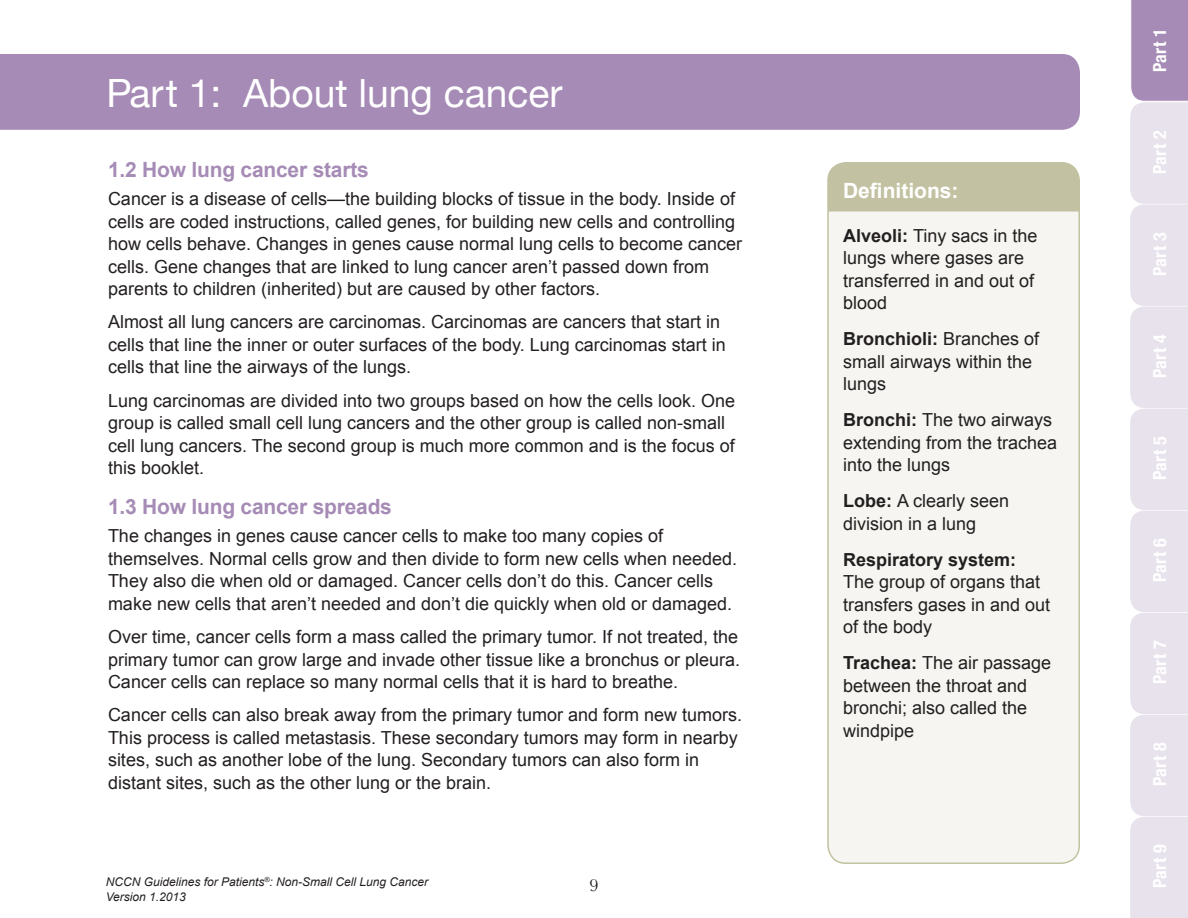
<style>
.page{position:relative;width:1188px;height:918px;background:#fff}
.page>*{position:absolute;margin:0;border:0;box-sizing:border-box;transform-origin:0 0}
.t1{font:39px "Helvetica Neue";color:#fff}
.t2{font:700 21px "Arial";letter-spacing:-.01em;color:#a58bb5}
.t3{font:700 21px "Arial";color:#fff}
.t4{font:18px/22.5px "Arial";color:#231f20}
.t5{font:700 condensed 18px "Helvetica Neue";letter-spacing:.01em;color:#fff}
.t6{font:700 18px "Arial";color:#231f20}
.t7{font:18px "Baskerville";color:#231f20}
.t8{font:italic 12px "Arial";color:#231f20}
.s1{font-weight:700}
</style>
<div class="page">
<div style="left:0;top:54px;width:1080px;height:76px;background:#a58bb5"></div>
<svg style="left:1130px;top:0;width:58px;height:918px;background:#e1d9e6"></svg>
<div style="left:828px;top:163px;width:251px;height:700px;background:#f6f5f1;border-radius:18px"></div>
<div style="left:827px;top:162px;width:253px;height:702px;border:2px solid #c2c2a2;border-radius:18px"></div>
<div style="left:828px;top:163px;width:251px;height:49px;background:#c2c2a2"></div>
<h1 class="t1" style="left:106px;top:60px;width:457px">Part 1: About lung cancer</h1>
<p class="t2" style="left:108px;top:156px;width:262px">1.2 How lung cancer starts</p>
<p class="t4" style="left:108px;top:188px;width:636px">Cancer is a disease of cells—the building blocks of tissue in the body. Inside of cells are coded instructions, called genes, for building new cells and controlling how cells behave. Changes in genes cause normal lung cells to become cancer cells. Gene changes that are linked to lung cancer aren’t passed down from parents to children (inherited) but are caused by other factors.</p>
<p class="t4" style="left:108px;top:311px;width:619px">Almost all lung cancers are carcinomas. Carcinomas are cancers that start in cells that line the inner or outer surfaces of the body. Lung carcinomas start in cells that line the airways of the lungs.</p>
<p class="t4" style="left:108px;top:389px;width:629px">Lung carcinomas are divided into two groups based on how the cells look. One group is called small cell lung cancers and the other group is called non-small cell lung cancers. The second group is much more common and is the focus of this booklet.</p>
<p class="t2" style="left:108px;top:493px;width:285px">1.3 How lung cancer spreads</p>
<p class="t4" style="left:108px;top:525px;width:631px">The changes in genes cause cancer cells to make too many copies of themselves. Normal cells grow and then divide to form new cells when needed.<br>They also die when old or damaged. Cancer cells don’t do this. Cancer cells make new cells that aren’t needed and don’t die quickly when old or damaged.</p>
<p class="t4" style="left:108px;top:626px;width:634px;text-align:justify">Over time, cancer cells form a mass called the primary tumor. If not treated, the primary tumor can grow large and invade other tissue like a bronchus or pleura.<br>Cancer cells can replace so many normal cells that it is hard to breathe.</p>
<p class="t4" style="left:108px;top:704px;width:636px">Cancer cells can also break away from the primary tumor and form new tumors.<br>This process is called metastasis. These secondary tumors may form in nearby sites, such as another lobe of the lung. Secondary tumors can also form in distant sites, such as the other lung or the brain.</p>
<p class="t8" style="left:106px;top:874px;width:324px">NCCN Guidelines for Patients<sup>®</sup>: Non-Small Cell Lung Cancer</p>
<p class="t7" style="left:590px;top:874px;width:10px">9</p>
<p class="t8" style="left:106px;top:889px;width:82px">Version 1.2013</p>
<p class="t3" style="left:843px;top:176px;width:117px">Definitions:</p>
<p class="t4" style="left:843px;top:224px;width:196px"><span class="s1">Alveoli:</span> Tiny sacs in the lungs where gases are transferred in and out of blood</p>
<p class="t4" style="left:843px;top:328px;width:198px"><span class="s1">Bronchioli:</span> Branches of small airways within the lungs</p>
<p class="t4" style="left:843px;top:409px;width:216px"><span class="s1">Bronchi:</span> The two airways extending from the trachea into the lungs</p>
<p class="t4" style="left:843px;top:490px;width:168px"><span class="s1">Lobe:</span> A clearly seen division in a lung</p>
<p class="t6" style="left:843px;top:547px;width:175px">Respiratory system:</p>
<p class="t4" style="left:843px;top:571px;width:209px">The group of organs that transfers gases in and out of the body</p>
<p class="t4" style="left:843px;top:652px;width:210px"><span class="s1">Trachea:</span> The air passage between the throat and bronchi; also called the windpipe</p>
<p class="t5" style="left:1145px;top:72px;width:45px;rotate:-90deg">Part 1</p>
<p class="t5" style="left:1145px;top:174px;width:45px;rotate:-90deg">Part 2</p>
<p class="t5" style="left:1145px;top:276px;width:45px;rotate:-90deg">Part 3</p>
<p class="t5" style="left:1145px;top:378px;width:45px;rotate:-90deg">Part 4</p>
<p class="t5" style="left:1145px;top:480px;width:45px;rotate:-90deg">Part 5</p>
<p class="t5" style="left:1145px;top:582px;width:45px;rotate:-90deg">Part 6</p>
<p class="t5" style="left:1145px;top:684px;width:45px;rotate:-90deg">Part 7</p>
<p class="t5" style="left:1145px;top:786px;width:45px;rotate:-90deg">Part 8</p>
<p class="t5" style="left:1145px;top:888px;width:45px;rotate:-90deg">Part 9</p>
</div>
